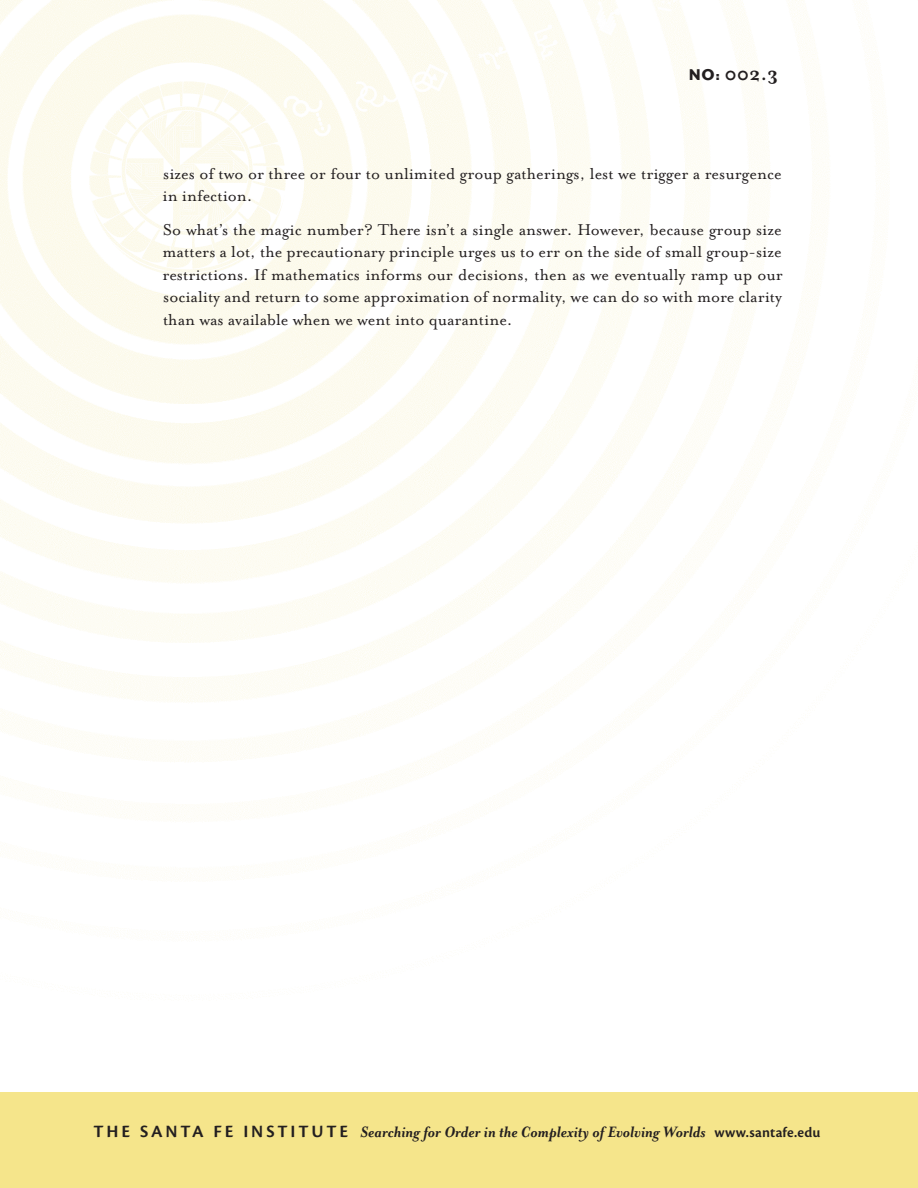
<style>
.page{position:relative;width:918px;height:1188px;background:#fff}
.page>*{position:absolute;margin:0;border:0;box-sizing:border-box;transform-origin:0 0}
.Transmission_text{font:700 21px "Mrs Eaves OT";color:#231f20}
.Transmission_text-2{font:18px/22.5px "Mrs Eaves OT";color:#231f20}
.t1{font:italic 700 17.25px "Mrs Eaves OT";letter-spacing:.005em;color:#231f20}
.s1{font-family:"Mr Eaves Mod OT";font-weight:800;font-size:18px}
.s2{font-family:"Cronos Pro Semibold Capt";font-weight:400;font-style:normal;font-size:18px}
.s3{font-family:"Cronos Pro";font-weight:600;font-style:normal;font-size:15px}
</style>
<div class="page">
<div style="left:0;top:1092px;width:918px;height:96px;background:#f5e58b"></div>
<img style="left:0;top:0;width:917px;height:938px">
<img style="left:75px;top:62px;width:223px;height:218px">
<p class="Transmission_text" style="left:689px;top:63px;width:91px"><span class="s1">NO:</span> 002.3</p>
<p class="Transmission_text-2" style="left:163px;top:163px;width:621px">sizes of two or three or four to unlimited group gatherings, lest we trigger a resurgence in infection.</p>
<p class="Transmission_text-2" style="left:163px;top:218px;width:622px;text-align:justify">So what’s the magic number? There isn’t a single answer. However, because group size matters a lot, the precautionary principle urges us to err on the side of small group-size restrictions. If mathematics informs our decisions, then as we eventually ramp up our sociality and return to some approximation of normality, we can do so with more clarity than was available when we went into quarantine.</p>
<p class="t1" style="left:93px;top:1122px;width:728px"><span class="s2">T HE SANTA FE IN S T IT UT E</span> Searching for Order in the Complexity of Evolving Worlds <span class="s3">www.santafe.edu</span></p>
</div>
